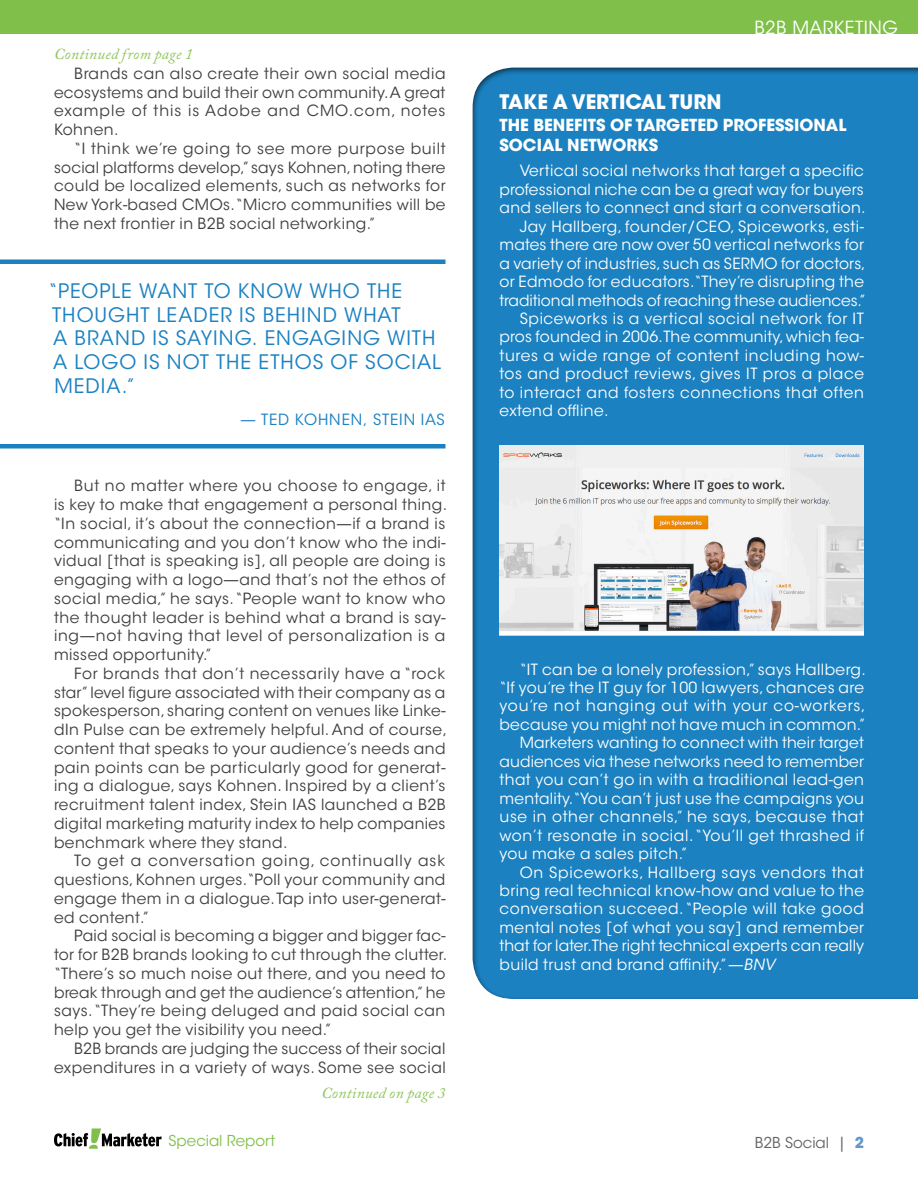
<style>
.page{position:relative;width:918px;height:1188px;background:#fff}
.page>*{position:absolute;margin:0;border:0;box-sizing:border-box;transform-origin:0 0}
._07_PQ{font:19.8px/23.9px "ITC Avant Garde Std";letter-spacing:.05em;color:#1b81c1}
.Sidebar_Subhead{font:700 19.8px "ITC Avant Garde Std";color:#fff}
.t1{font:18px "ITC Avant Garde Std";letter-spacing:.025em;color:#fff}
.Sidebar_Dek{font:700 16.5px/19.8px "ITC Avant Garde Std";color:#fff}
._04_Body{font:15.3px/18.8px "ITC Avant Garde Std";letter-spacing:.03em;color:#3e3e3f;text-align:justify}
.Sidebar_Body{font:15.3px/18.5px "ITC Avant Garde Std";letter-spacing:.02em;color:#fff}
.continued{font:italic 15.3px "Adobe Caslon Pro";letter-spacing:.025em;color:#8dc558}
._07_PQ-2{font:15.3px "ITC Avant Garde Std";letter-spacing:.055em;color:#1b81c1}
.t2{font:15px "ITC Avant Garde Std";color:#80c04a}
.Report_Footer{font:15px "ITC Avant Garde Std";color:#636366}
.s1{font-style:italic}
.s2{font-weight:700;color:#6298ce}
</style>
<div class="page">
<div style="left:0;top:0;width:918px;height:34px;background:#80c04a"></div>
<svg style="left:54px;top:1128px;width:108px;height:21px"></svg>
<div style="left:471px;top:66px;width:447px;height:934px;background:#1b81c1"></div>
<img style="left:500px;top:446px;width:364px;height:190px">
<hr style="left:0;top:260px;width:446px;height:4px;background:#1b81c1">
<hr style="left:0;top:444px;width:446px;height:4px;background:#1b81c1">
<p class="continued" style="left:54px;top:44px;width:140px">Continued from page 1</p>
<p class="_04_Body" style="left:54px;top:64px;width:393px;text-indent:20px">Brands can also create their own social media ecosystems and build their own community. A great example of this is Adobe and CMO.com, notes Kohnen.</p>
<p class="_04_Body" style="left:54px;top:139px;width:393px;text-indent:20px">“I think we’re going to see more purpose built social platforms develop,” says Kohnen, noting there could be localized elements, such as networks for New York-based CMOs. “Micro communities will be the next frontier in B2B social networking.”</p>
<p class="_07_PQ" style="left:49px;top:279px;width:394px">“PEOPLE WANT TO KNOW WHO THE<br>THOUGHT LEADER IS BEHIND WHAT<br>A BRAND IS SAYING. ENGAGING WITH<br>A LOGO IS NOT THE ETHOS OF SOCIAL<br>MEDIA.”</p>
<p class="_07_PQ-2" style="left:240px;top:410px;width:206px">— TED KOHNEN, STEIN IAS</p>
<p class="_04_Body" style="left:54px;top:477px;width:395px;text-align:left;text-indent:20px">But no matter where you choose to engage, it is key to make that engagement a personal thing. “In social, it’s about the connection—if a brand is communicating and you don’t know who the indi&shy;vidual [that is speaking is], all people are doing is engaging with a logo—and that’s not the ethos of social media,” he says. “People want to know who the thought leader is behind what a brand is say&shy;ing—not having that level of personalization is a missed opportunity.”</p>
<p class="_04_Body" style="left:54px;top:664px;width:395px;text-indent:20px">For brands that don’t necessarily have a “rock star” level figure associated with their company as a spokesperson, sharing content on venues like Linke&shy;dIn Pulse can be extremely helpful. And of course, content that speaks to your audience’s needs and pain points can be particularly good for generat&shy;ing a dialogue, says Kohnen. Inspired by a client’s recruitment talent index, Stein IAS launched a B2B digital marketing maturity index to help companies benchmark where they stand.</p>
<p class="_04_Body" style="left:54px;top:852px;width:393px;text-indent:20px">To get a conversation going, continually ask questions, Kohnen urges. “Poll your community and engage them in a dialogue. Tap into user-generat&shy;ed content.”</p>
<p class="_04_Body" style="left:54px;top:927px;width:395px;text-align:left;text-indent:20px">Paid social is becoming a bigger and bigger fac&shy;tor for B2B brands looking to cut through the clutter. “There’s so much noise out there, and you need to break through and get the audience’s attention,” he says. “They’re being deluged and paid social can help you get the visibility you need.”</p>
<p class="_04_Body" style="left:54px;top:1039px;width:393px;text-align:right">B2B brands are judging the success of their social expenditures in a variety of ways. Some see social</p>
<p class="t2" style="left:169px;top:1132px;width:108px">Special Report</p>
<p class="continued" style="left:321px;top:1084px;width:126px">Continued on page 3</p>
<p class="t1" style="left:754px;top:16px;width:145px">B2B MARKETING</p>
<p class="Sidebar_Subhead" style="left:500px;top:89px;width:224px">TAKE A VERTICAL TURN</p>
<p class="Sidebar_Dek" style="left:500px;top:115px;width:349px">THE BENEFITS OF TARGETED PROFESSIONAL<br>SOCIAL NETWORKS</p>
<p class="Sidebar_Body" style="left:500px;top:162px;width:368px;text-indent:20px">Vertical social networks that target a specific professional niche can be a great way for buyers and sellers to connect and start a conversation.</p>
<p class="Sidebar_Body" style="left:500px;top:217px;width:368px;text-indent:20px">Jay Hallberg, founder/CEO, Spiceworks, esti&shy;mates there are now over 50 vertical networks for a variety of industries, such as SERMO for doctors, or Edmodo for educators. “They’re disrupting the traditional methods of reaching these audiences.”</p>
<p class="Sidebar_Body" style="left:500px;top:309px;width:366px;text-align:justify;text-indent:20px">Spiceworks is a vertical social network for IT pros founded in 2006. The community, which fea&shy;tures a wide range of content including how&shy;tos and product reviews, gives IT pros a place to interact and fosters connections that often extend offline.</p>
<p class="Sidebar_Body" style="left:500px;top:660px;width:368px;text-indent:20px">“IT can be a lonely profession,” says Hallberg. “If you’re the IT guy for 100 lawyers, chances are you’re not hanging out with your co-workers, because you might not have much in common.”</p>
<p class="Sidebar_Body" style="left:500px;top:734px;width:366px;text-align:justify;text-indent:20px">Marketers wanting to connect with their target audiences via these networks need to remember that you can’t go in with a traditional lead-gen mentality. “You can’t just use the campaigns you use in other channels,” he says, because that won’t resonate in social. “You’ll get thrashed if you make a sales pitch.”</p>
<p class="Sidebar_Body" style="left:500px;top:863px;width:366px;text-align:justify;text-indent:20px">On Spiceworks, Hallberg says vendors that bring real technical know-how and value to the conversation succeed. “People will take good mental notes [of what you say] and remember that for later.The right technical experts can really build trust and brand affinity.”<span class="s1">—BNV</span></p>
<p class="Report_Footer" style="left:755px;top:1133px;width:111px">B2B Social | <span class="s2">2</span></p>
</div>
